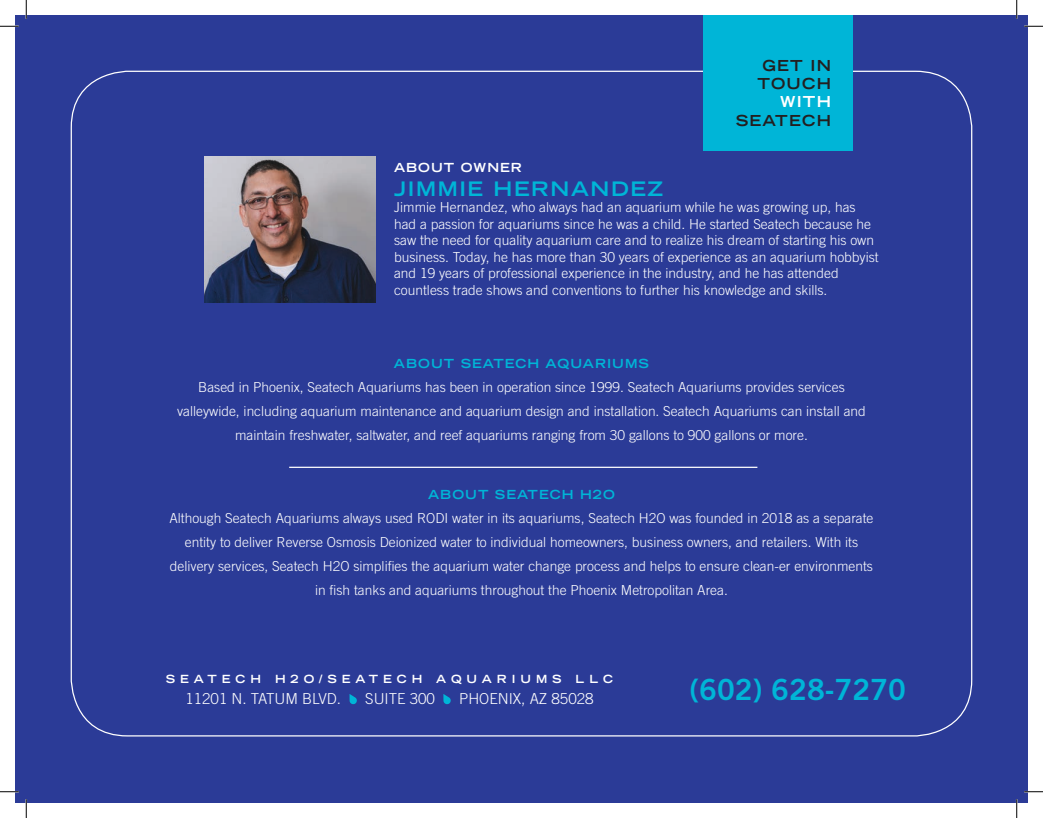
<style>
.page{position:relative;width:1043px;height:818px;background:#fff}
.page>*{position:absolute;margin:0;border:0;box-sizing:border-box;transform-origin:0 0}
.t1{font:29.25px "Trade Gothic LT Std Bd 2";color:#00b5d7}
.t2{font:700 expanded 20px "Trade Gothic LT Std";letter-spacing:.08em;color:#00b5d7}
.t3{font:300 15.12px "Trade Gothic LT Std";color:#fff}
.t4{font:700 expanded 15.12px/18.1px "Trade Gothic LT Std";letter-spacing:.08em;color:#231f20;text-align:center}
.t5{font:700 expanded 15.12px "Trade Gothic LT Std";color:#fff}
.t6{font:300 13.75px/24px "Trade Gothic LT Std";color:#fff;text-align:center}
.t7{font:700 expanded 12.5px "Trade Gothic LT Std";letter-spacing:.08em;color:#00b5d7}
.t8{font:700 expanded 12.5px "Trade Gothic LT Std";letter-spacing:.08em;color:#fff}
.t9{font:700 expanded 11.25px "Trade Gothic LT Std";letter-spacing:.44em;color:#fff}
</style>
<div class="page">
<div style="left:15px;top:15px;width:1013px;height:787px;background:#2b3b97"></div>
<svg style="left:349px;top:694px;width:8px;height:10px"></svg>
<svg style="left:443px;top:694px;width:8px;height:10px"></svg>
<img style="left:204px;top:156px;width:171px;height:146px">
<hr style="left:289px;top:466px;width:468px;height:2px;background:#fff">
<div style="left:703px;top:15px;width:149px;height:135px;background:#00b5d7"></div>
<svg style="left:0;top:25px;width:19px;height:2px"></svg>
<svg style="left:1024px;top:25px;width:18px;height:2px"></svg>
<svg style="left:0;top:791px;width:19px;height:1px"></svg>
<svg style="left:1024px;top:791px;width:18px;height:1px"></svg>
<svg style="left:25px;top:0;width:2px;height:19px"></svg>
<svg style="left:25px;top:799px;width:2px;height:19px"></svg>
<svg style="left:1016px;top:0;width:1px;height:19px"></svg>
<svg style="left:1015px;top:799px;width:2px;height:19px"></svg>
<p class="t4" style="left:757px;top:56px;width:75px">GET IN<br>TOUCH</p>
<p class="t5" style="left:780px;top:92px;width:52px">WITH</p>
<p class="t4" style="left:735px;top:111px;width:97px">SEATECH</p>
<p class="t8" style="left:394px;top:159px;width:129px">ABOUT OWNER</p>
<h2 class="t2" style="left:394px;top:175px;width:270px">JIMMIE HERNANDEZ</h2>
<p class="t6" style="left:394px;top:199px;width:486px;line-height:16.5px;text-align:left">Jimmie Hernandez, who always had an aquarium while he was growing up, has had a passion for aquariums since he was a child. He started Seatech because he saw the need for quality aquarium care and to realize his dream of starting his own business. Today, he has more than 30 years of experience as an aquarium hobbyist and 19 years of professional experience in the industry, and he has attended countless trade shows and conventions to further his knowledge and skills.</p>
<p class="t7" style="left:394px;top:355px;width:256px">ABOUT SEATECH AQUARIUMS</p>
<p class="t6" style="left:177px;top:375px;width:690px">Based in Phoenix, Seatech Aquariums has been in operation since 1999. Seatech Aquariums provides services valleywide, including aquarium maintenance and aquarium design and installation. Seatech Aquariums can install and maintain freshwater, saltwater, and reef aquariums ranging from 30 gallons to 900 gallons or more.</p>
<p class="t7" style="left:428px;top:486px;width:188px">ABOUT SEATECH H2O</p>
<p class="t6" style="left:169px;top:506px;width:705px">Although Seatech Aquariums always used RODI water in its aquariums, Seatech H2O was founded in 2018 as a separate entity to deliver Reverse Osmosis Deionized water to individual homeowners, business owners, and retailers. With its delivery services, Seatech H2O simplifies the aquarium water change process and helps to ensure clean-er environments in fish tanks and aquariums throughout the Phoenix Metropolitan Area.</p>
<p class="t9" style="left:166px;top:671px;width:448px">SEATECH H2O/SEATECH AQUARIUMS LLC</p>
<p class="t3" style="left:185px;top:689px;width:157px">11201 N. TATUM BLVD.</p>
<p class="t3" style="left:365px;top:689px;width:71px">SUITE 300</p>
<p class="t3" style="left:459px;top:689px;width:136px">PHOENIX, AZ 85028</p>
<h1 class="t1" style="left:689px;top:671px;width:218px">(602) 628-7270</h1>
</div>
